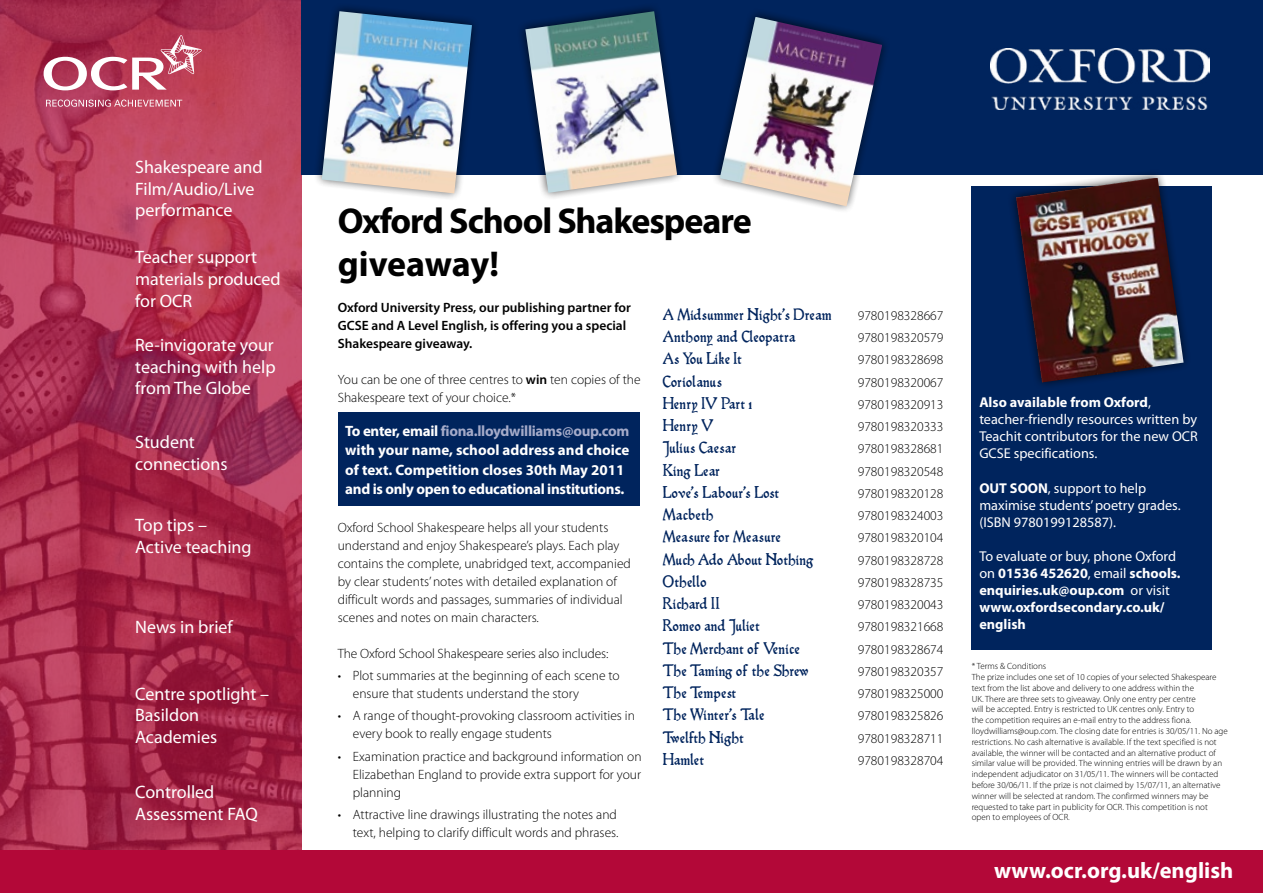
<style>
.page{position:relative;width:1263px;height:893px;background:#fff}
.page>*{position:absolute;margin:0;border:0;box-sizing:border-box;transform-origin:0 0}
.t1{font:700 36px/43.2px "Myriad Pro";letter-spacing:-.03em;color:#000}
.t2{font:700 22.5px "Myriad Pro";color:#fff}
.t3{font:18px/21.6px "Myriad Pro";color:#fff}
.t4{font:700 15px/19.5px "Myriad Pro";letter-spacing:-.02em;color:#fff}
.t5{font:14.25px/17.1px "Myriad Pro";color:#fff}
.t6{font:700 14.25px/17.1px "Myriad Pro";color:#fff}
.t7{font:300 13.5px/18px "Myriad Pro";color:#000}
.t8{font:13.5px "Hamlet Or Not";letter-spacing:.035em;color:#00245d}
.t9{font:600 13.5px/18px "Myriad Pro";color:#000}
.t10{font:13.5px "Hamlet Or Not";color:#00245d}
.t11{font:13.5px "Hamlet Or Not";letter-spacing:.01em;color:#00245d}
.t12{font:13.5px "Hamlet Or Not";letter-spacing:.055em;color:#00245d}
.t13{font:300 9px/10.8px "Myriad Pro";color:#000}
.s1{font-weight:600}
.s2{color:#a5abc9}
.s3{font-weight:700}
.s4{font-weight:400}
</style>
<div class="page">
<svg style="left:0;top:0;width:302px;height:850px;background:#ac3150"></svg>
<svg style="left:46px;top:100px;width:136px;height:7px"></svg>
<svg style="left:44px;top:35px;width:158px;height:55px"></svg>
<div style="left:0;top:850px;width:1263px;height:43px;background:#b30838"></div>
<div style="left:302px;top:0;width:961px;height:174px;background:#00245d"></div>
<svg style="left:312px;top:7px;width:170px;height:192px"></svg>
<img style="left:322px;top:11px;width:150px;height:182px">
<svg style="left:709px;top:13px;width:184px;height:198px"></svg>
<img style="left:720px;top:17px;width:162px;height:189px">
<svg style="left:515px;top:7px;width:173px;height:191px"></svg>
<img style="left:525px;top:11px;width:152px;height:182px">
<div style="left:338px;top:413px;width:301px;height:93px;background:#00245d"></div>
<div style="left:972px;top:186px;width:240px;height:464px;background:#00245d"></div>
<svg style="left:1006px;top:173px;width:188px;height:213px"></svg>
<img style="left:1016px;top:178px;width:167px;height:204px">
<img style="left:990px;top:48px;width:219px;height:62px">
<h3 class="t3" style="left:135px;top:156px;width:129px">Shakespeare and<br>Film/Audio/Live performance</h3>
<h3 class="t3" style="left:135px;top:246px;width:147px">Teacher support materials produced for OCR</h3>
<h3 class="t3" style="left:135px;top:334px;width:142px;text-align:justify">Re-invigorate your teaching with help from The Globe</h3>
<h3 class="t3" style="left:135px;top:431px;width:94px">Student connections</h3>
<h3 class="t3" style="left:135px;top:514px;width:118px">Top tips –<br>Active teaching</h3>
<h3 class="t3" style="left:135px;top:615px;width:99px">News in brief</h3>
<h3 class="t3" style="left:135px;top:683px;width:136px">Centre spotlight –<br>Basildon<br>Academies</h3>
<h3 class="t3" style="left:135px;top:781px;width:124px">Controlled<br>Assessment FAQ</h3>
<p class="t1" style="left:338px;top:198px;width:415px">Oxford School Shakespeare giveaway!</p>
<p class="t9" style="left:338px;top:298px;width:295px">Oxford University Press, our publishing partner for<br>GCSE and A Level English, is offering you a special<br>Shakespeare giveaway.</p>
<p class="t7" style="left:338px;top:370px;width:304px">You can be one of three centres to <span class="s1">win</span> ten copies of the<br>Shakespeare text of your choice.*</p>
<p class="t4" style="left:345px;top:420px;width:286px">To enter, email <span class="s2">fiona.lloydwilliams@oup.com </span>with your name, school address and choice of text. Competition closes 30th May 2011 and is only open to educational institutions.</p>
<p class="t7" style="left:338px;top:519px;width:295px">Oxford School Shakespeare helps all your students understand and enjoy Shakespeare’s plays. Each play contains the complete, unabridged text, accompanied by clear students’ notes with detailed explanation of difficult words and passages, summaries of individual scenes and notes on main characters.</p>
<p class="t7" style="left:338px;top:645px;width:272px">The Oxford School Shakespeare series also includes:</p>
<p class="t7" style="left:353px;top:667px;width:268px;text-indent:-15px">• Plot summaries at the beginning of each scene to ensure that students understand the story</p>
<p class="t7" style="left:353px;top:707px;width:284px;text-indent:-15px">• A range of thought-provoking classroom activities in every book to really engage students</p>
<p class="t7" style="left:353px;top:747px;width:290px;text-align:justify;text-indent:-15px">• Examination practice and background information on Elizabethan England to provide extra support for your planning</p>
<p class="t7" style="left:338px;top:806px;width:282px;text-align:right">• Attractive line drawings illustrating the notes and text, helping to clarify difficult words and phrases.</p>
<p class="t8" style="left:663px;top:304px;width:170px">A Midsummer Night’s Dream</p>
<p class="t7" style="left:858px;top:306px;width:87px">9780198328667</p>
<p class="t8" style="left:663px;top:326px;width:134px">Anthony and Cleopatra</p>
<p class="t7" style="left:858px;top:329px;width:87px">9780198320579</p>
<p class="t8" style="left:663px;top:348px;width:80px">As You Like It</p>
<p class="t7" style="left:858px;top:351px;width:87px">9780198328698</p>
<p class="t8" style="left:663px;top:371px;width:60px">Coriolanus</p>
<p class="t7" style="left:858px;top:373px;width:87px">9780198320067</p>
<p class="t8" style="left:663px;top:393px;width:91px">Henry IV Part 1</p>
<p class="t7" style="left:858px;top:395px;width:87px">9780198320913</p>
<p class="t8" style="left:663px;top:415px;width:52px">Henry V</p>
<p class="t7" style="left:858px;top:418px;width:87px">9780198320333</p>
<p class="t8" style="left:663px;top:437px;width:75px">Julius Caesar</p>
<p class="t7" style="left:858px;top:440px;width:87px">9780198328681</p>
<p class="t11" style="left:663px;top:460px;width:58px">King Lear</p>
<p class="t7" style="left:858px;top:462px;width:87px">9780198320548</p>
<p class="t8" style="left:663px;top:482px;width:118px">Love’s Labour’s Lost</p>
<p class="t7" style="left:858px;top:484px;width:87px">9780198320128</p>
<p class="t12" style="left:663px;top:504px;width:52px">Macbeth</p>
<p class="t7" style="left:858px;top:507px;width:87px">9780198324003</p>
<p class="t8" style="left:663px;top:526px;width:119px">Measure for Measure</p>
<p class="t7" style="left:858px;top:529px;width:87px">9780198320104</p>
<p class="t8" style="left:663px;top:549px;width:152px">Much Ado About Nothing</p>
<p class="t7" style="left:858px;top:551px;width:87px">9780198328728</p>
<p class="t8" style="left:663px;top:571px;width:45px">Othello</p>
<p class="t7" style="left:858px;top:573px;width:87px">9780198328735</p>
<p class="t10" style="left:663px;top:593px;width:58px">Richard II</p>
<p class="t7" style="left:858px;top:596px;width:87px">9780198320043</p>
<p class="t8" style="left:663px;top:615px;width:98px">Romeo and Juliet</p>
<p class="t7" style="left:858px;top:618px;width:87px">9780198321668</p>
<p class="t8" style="left:663px;top:638px;width:138px">The Merchant of Venice</p>
<p class="t7" style="left:858px;top:640px;width:87px">9780198328674</p>
<p class="t8" style="left:663px;top:660px;width:147px">The Taming of the Shrew</p>
<p class="t7" style="left:858px;top:662px;width:87px">9780198320357</p>
<p class="t8" style="left:663px;top:682px;width:75px">The Tempest</p>
<p class="t7" style="left:858px;top:685px;width:87px">9780198325000</p>
<p class="t8" style="left:663px;top:704px;width:103px">The Winter’s Tale</p>
<p class="t7" style="left:858px;top:707px;width:87px">9780198325826</p>
<p class="t8" style="left:663px;top:727px;width:82px">Twelfth Night</p>
<p class="t7" style="left:858px;top:729px;width:87px">9780198328711</p>
<p class="t8" style="left:663px;top:749px;width:43px">Hamlet</p>
<p class="t7" style="left:858px;top:751px;width:87px">9780198328704</p>
<p class="t5" style="left:979px;top:393px;width:220px"><span class="s3">Also available from Oxford</span>, teacher-friendly resources written by<br>Teachit contributors for the new OCR<br>GCSE specifications.</p>
<p class="t5" style="left:979px;top:479px;width:203px"><span class="s3">OUT SOON</span>, support to help maximise students’ poetry grades. (ISBN 9780199128587).</p>
<p class="t6" style="left:979px;top:547px;width:203px"><span class="s4">To evaluate or buy, phone Oxford on</span> 01536 452620<span class="s4">, email</span> schools. enquiries.uk@oup.com <span class="s4">or visit </span>www.oxfordsecondary.co.uk/ english</p>
<p class="t13" style="left:972px;top:661px;width:76px">* Terms &amp; Conditions</p>
<p class="t13" style="left:972px;top:672px;width:258px">The prize includes one set of 10 copies of your selected Shakespeare text from the list above and delivery to one address within the<br>UK. There are three sets to giveaway. Only one entry per centre<br>will be accepted. Entry is restricted to UK centres only. Entry to<br>the competition requires an e-mail entry to the address fiona. lloydwilliams@oup.com. The closing date for entries is 30/05/11. No age restrictions. No cash alternative is available. If the text specified is not available, the winner will be contacted and an alternative product of similar value will be provided. The winning entries will be drawn by an independent adjudicator on 31/05/11. The winners will be contacted before 30/06/11. If the prize is not claimed by 15/07/11, an alternative winner will be selected at random. The confirmed winners may be requested to take part in publicity for OCR. This competition is not open to employees of OCR.</p>
<h2 class="t2" style="left:994px;top:856px;width:241px">www.ocr.org.uk/english</h2>
</div>
